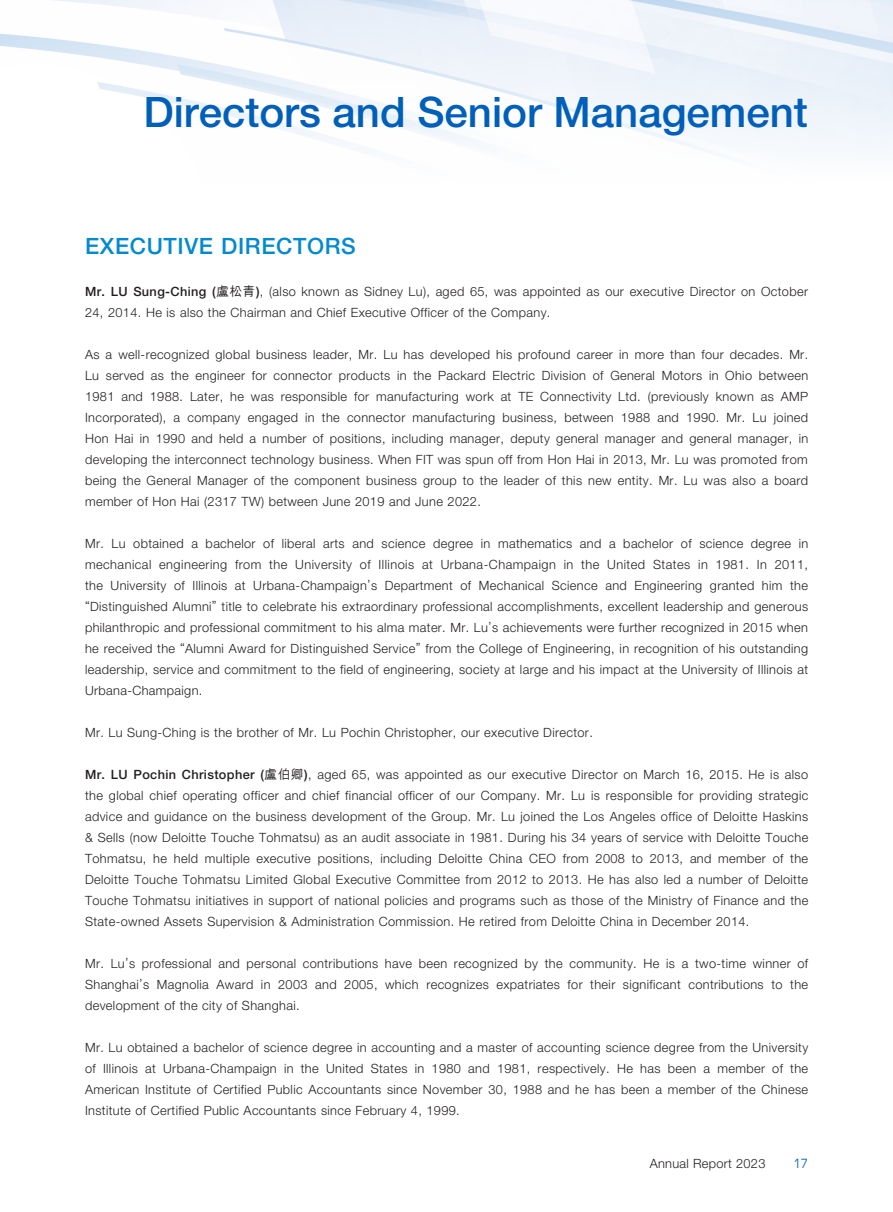
<style>
.page{position:relative;width:893px;height:1212px;background:#fff}
.page>*{position:absolute;margin:0;border:0;box-sizing:border-box;transform-origin:0 0}
.t1{font:500 42px "Helvetica Neue LT Std";color:#005fb9}
.t2{font:500 22.5px "Helvetica Neue LT Std";letter-spacing:.03em;color:#038ace}
.t3{font:300 12.75px/21px "Helvetica Neue LT Std";letter-spacing:.03em;color:#231f20;text-align:justify}
.t4{font:condensed 12.75px "Eurostile LT Std";color:#005fb9}
.s1{font-weight:500}
.s2{font-family:"M Hei HK";font-weight:500}
</style>
<div class="page">
<h1 class="t1" style="left:143px;top:87px;width:666px">Directors and Senior Management</h1>
<h2 class="t2" style="left:85px;top:233px;width:272px">EXECUTIVE DIRECTORS</h2>
<p class="t3" style="left:85px;top:281px;width:724px"><span class="s1">Mr. LU Sung-Ching (</span><span class="s2">盧松青</span><span class="s1">)</span>, (also known as Sidney Lu), aged 65, was appointed as our executive Director on October<br>24, 2014. He is also the Chairman and Chief Executive Officer of the Company.</p>
<p class="t3" style="left:85px;top:344px;width:725px">As a well-recognized global business leader, Mr. Lu has developed his profound career in more than four decades. Mr.<br>Lu served as the engineer for connector products in the Packard Electric Division of General Motors in Ohio between 1981 and 1988. Later, he was responsible for manufacturing work at TE Connectivity Ltd. (previously known as AMP Incorporated), a company engaged in the connector manufacturing business, between 1988 and 1990. Mr. Lu joined Hon Hai in 1990 and held a number of positions, including manager, deputy general manager and general manager, in developing the interconnect technology business. When FIT was spun off from Hon Hai in 2013, Mr. Lu was promoted from being the General Manager of the component business group to the leader of this new entity. Mr. Lu was also a board member of Hon Hai (2317 TW) between June 2019 and June 2022.</p>
<p class="t3" style="left:85px;top:533px;width:725px">Mr. Lu obtained a bachelor of liberal arts and science degree in mathematics and a bachelor of science degree in mechanical engineering from the University of Illinois at Urbana-Champaign in the United States in 1981. In 2011, the University of Illinois at Urbana-Champaign’s Department of Mechanical Science and Engineering granted him the “Distinguished Alumni” title to celebrate his extraordinary professional accomplishments, excellent leadership and generous philanthropic and professional commitment to his alma mater. Mr. Lu’s achievements were further recognized in 2015 when he received the “Alumni Award for Distinguished Service” from the College of Engineering, in recognition of his outstanding leadership, service and commitment to the field of engineering, society at large and his impact at the University of Illinois at Urbana-Champaign.</p>
<p class="t3" style="left:85px;top:722px;width:509px">Mr. Lu Sung-Ching is the brother of Mr. Lu Pochin Christopher, our executive Director.</p>
<p class="t3" style="left:85px;top:764px;width:725px"><span class="s1">Mr. LU Pochin Christopher (</span><span class="s2">盧伯卿</span><span class="s1">)</span>, aged 65, was appointed as our executive Director on March 16, 2015. He is also the global chief operating officer and chief financial officer of our Company. Mr. Lu is responsible for providing strategic advice and guidance on the business development of the Group. Mr. Lu joined the Los Angeles office of Deloitte Haskins &amp; Sells (now Deloitte Touche Tohmatsu) as an audit associate in 1981. During his 34 years of service with Deloitte Touche Tohmatsu, he held multiple executive positions, including Deloitte China CEO from 2008 to 2013, and member of the Deloitte Touche Tohmatsu Limited Global Executive Committee from 2012 to 2013. He has also led a number of Deloitte Touche Tohmatsu initiatives in support of national policies and programs such as those of the Ministry of Finance and the State-owned Assets Supervision &amp; Administration Commission. He retired from Deloitte China in December 2014.</p>
<p class="t3" style="left:85px;top:953px;width:725px">Mr. Lu’s professional and personal contributions have been recognized by the community. He is a two-time winner of Shanghai’s Magnolia Award in 2003 and 2005, which recognizes expatriates for their significant contributions to the development of the city of Shanghai.</p>
<p class="t3" style="left:85px;top:1037px;width:725px">Mr. Lu obtained a bachelor of science degree in accounting and a master of accounting science degree from the University of Illinois at Urbana-Champaign in the United States in 1980 and 1981, respectively. He has been a member of the American Institute of Certified Public Accountants since November 30, 1988 and he has been a member of the Chinese Institute of Certified Public Accountants since February 4, 1999.</p>
<p class="t3" style="left:650px;top:1152px;width:117px">Annual Report 2023</p>
<p class="t4" style="left:794px;top:1155px;width:16px">17</p>
</div>
